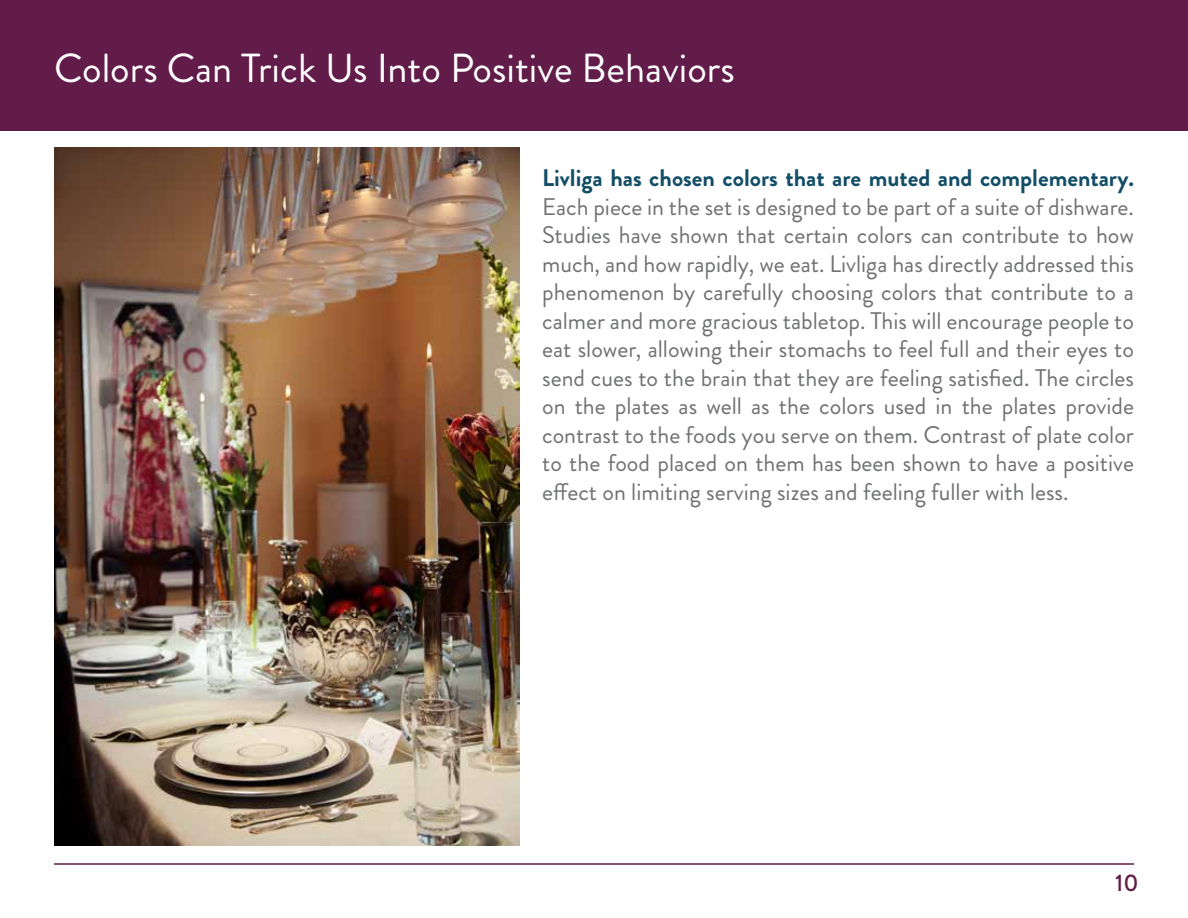
<style>
.page{position:relative;width:1188px;height:918px;background:#fff}
.page>*{position:absolute;margin:0;border:0;box-sizing:border-box;transform-origin:0 0}
.t1{font:40.5px "Brandon Grotesque";color:#fff}
.t2{font:24px/28.5px "Brandon Grotesque";color:#707172;text-align:justify}
.t3{font:700 24px "Brandon Grotesque";color:#134e67}
.t4{font:500 24px "Brandon Grotesque";color:#621c4a}
</style>
<div class="page">
<div style="left:0;top:0;width:1188px;height:131px;background:#611c4a"></div>
<hr style="left:54px;top:863px;width:1080px;height:2px;background:#621c4a">
<img style="left:54px;top:147px;width:466px;height:699px">
<h1 class="t1" style="left:54px;top:41px;width:682px">Colors Can Trick Us Into Positive Behaviors</h1>
<p class="t3" style="left:542px;top:161px;width:593px">Livliga has chosen colors that are muted and complementary.</p>
<p class="t2" style="left:542px;top:193px;width:593px">Each piece in the set is designed to be part of a suite of dishware.<br>Studies have shown that certain colors can contribute to how much, and how rapidly, we eat. Livliga has directly addressed this phenomenon by carefully choosing colors that contribute to a calmer and more gracious tabletop. This will encourage people to eat slower, allowing their stomachs to feel full and their eyes to send cues to the brain that they are feeling satisfied. The circles on the plates as well as the colors used in the plates provide contrast to the foods you serve on them. Contrast of plate color to the food placed on them has been shown to have a positive effect on limiting serving sizes and feeling fuller with less.</p>
<p class="t4" style="left:1115px;top:866px;width:25px">10</p>
</div>
